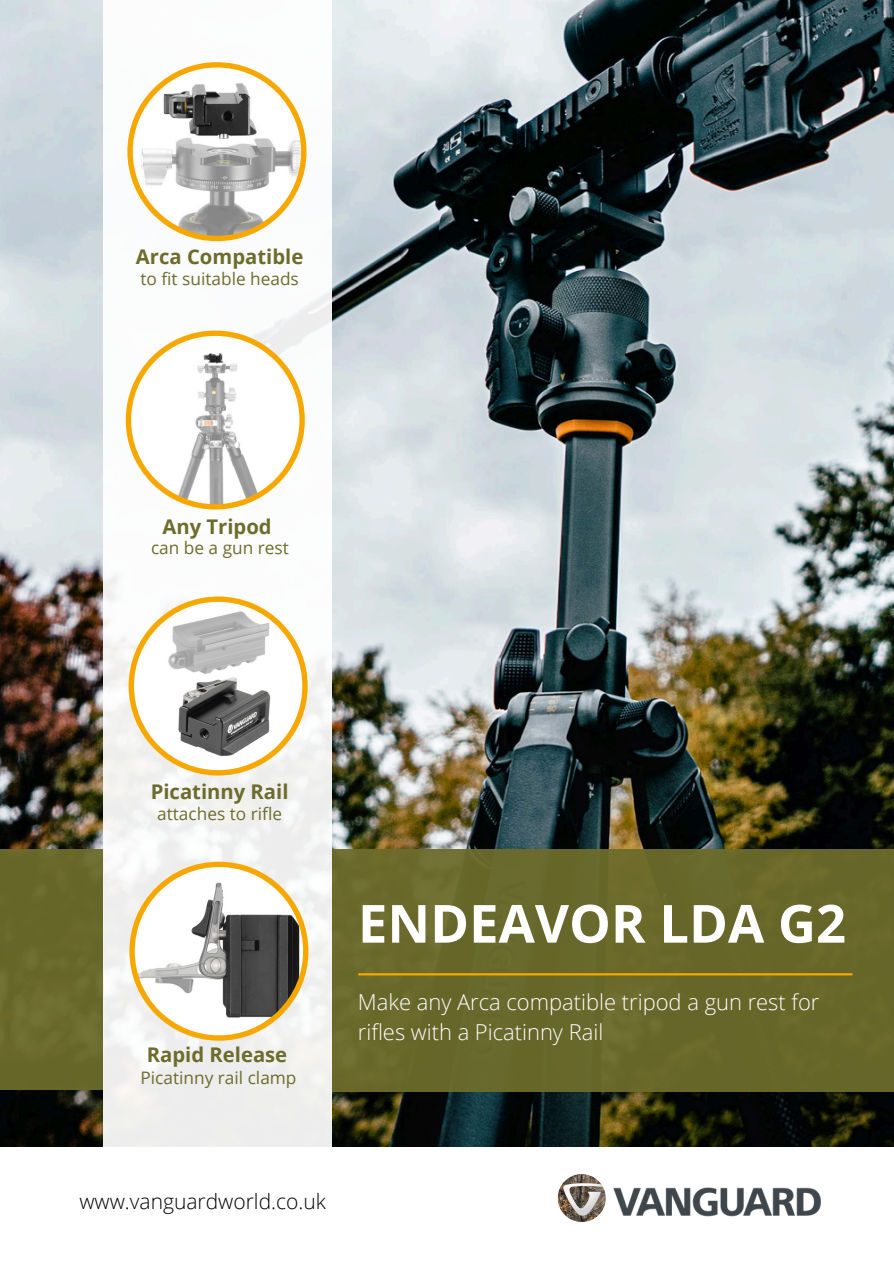
<style>
.page{position:relative;width:894px;height:1264px;background:#fff}
.page>*{position:absolute;margin:0;border:0;box-sizing:border-box;transform-origin:0 0}
.t1{font:700 52.5px "Open Sans";color:#fff}
.t2{font:300 21.9px/30.3px "Open Sans";color:#fff}
.t3{font:300 21px "Open Sans";color:#000}
.t4{font:700 20.25px "Open Sans";color:#6d6c2c}
.t5{font:17.25px "Open Sans";color:#6d6c2c}
</style>
<div class="page">
<img style="left:613px;top:1187px;width:208px;height:30px">
<img style="left:0;top:0;width:893px;height:1146px">
<div style="left:331px;top:849px;width:562px;height:243px;background:#6d6c2c"></div>
<div style="left:0;top:849px;width:103px;height:240px;background:#6d6c2c"></div>
<div style="left:103px;top:0;width:228px;height:1150px;background:linear-gradient(to right,#f7f8f8,#f6f6f6)"></div>
<svg style="left:127px;top:62px;width:179px;height:179px"></svg>
<svg style="left:126px;top:330px;width:179px;height:179px"></svg>
<svg style="left:129px;top:596px;width:178px;height:179px"></svg>
<svg style="left:129px;top:861px;width:179px;height:179px"></svg>
<img style="left:557px;top:1174px;width:48px;height:48px;border-radius:50%">
<hr style="left:359px;top:973px;width:492px;height:2px;background:#f7a800">
<h2 class="t4" style="left:136px;top:242px;width:169px">Arca Compatible</h2>
<p class="t5" style="left:140px;top:266px;width:160px">to fit suitable heads</p>
<h3 class="t4" style="left:162px;top:512px;width:111px">Any Tripod</h3>
<p class="t5" style="left:151px;top:536px;width:139px">can be a gun rest</p>
<h2 class="t4" style="left:151px;top:777px;width:139px">Picatinny Rail</h2>
<p class="t5" style="left:157px;top:801px;width:126px">attaches to rifle</p>
<p class="t4" style="left:147px;top:1040px;width:142px">Rapid Release</p>
<p class="t5" style="left:140px;top:1065px;width:157px">Picatinny rail clamp</p>
<h2 class="t1" style="left:358px;top:886px;width:489px">ENDEAVOR LDA G2</h2>
<p class="t2" style="left:358px;top:985px;width:463px">Make any Arca compatible tripod a gun rest for rifles with a Picatinny Rail</p>
<p class="t3" style="left:79px;top:1186px;width:248px">www.vanguardworld.co.uk</p>
</div>
